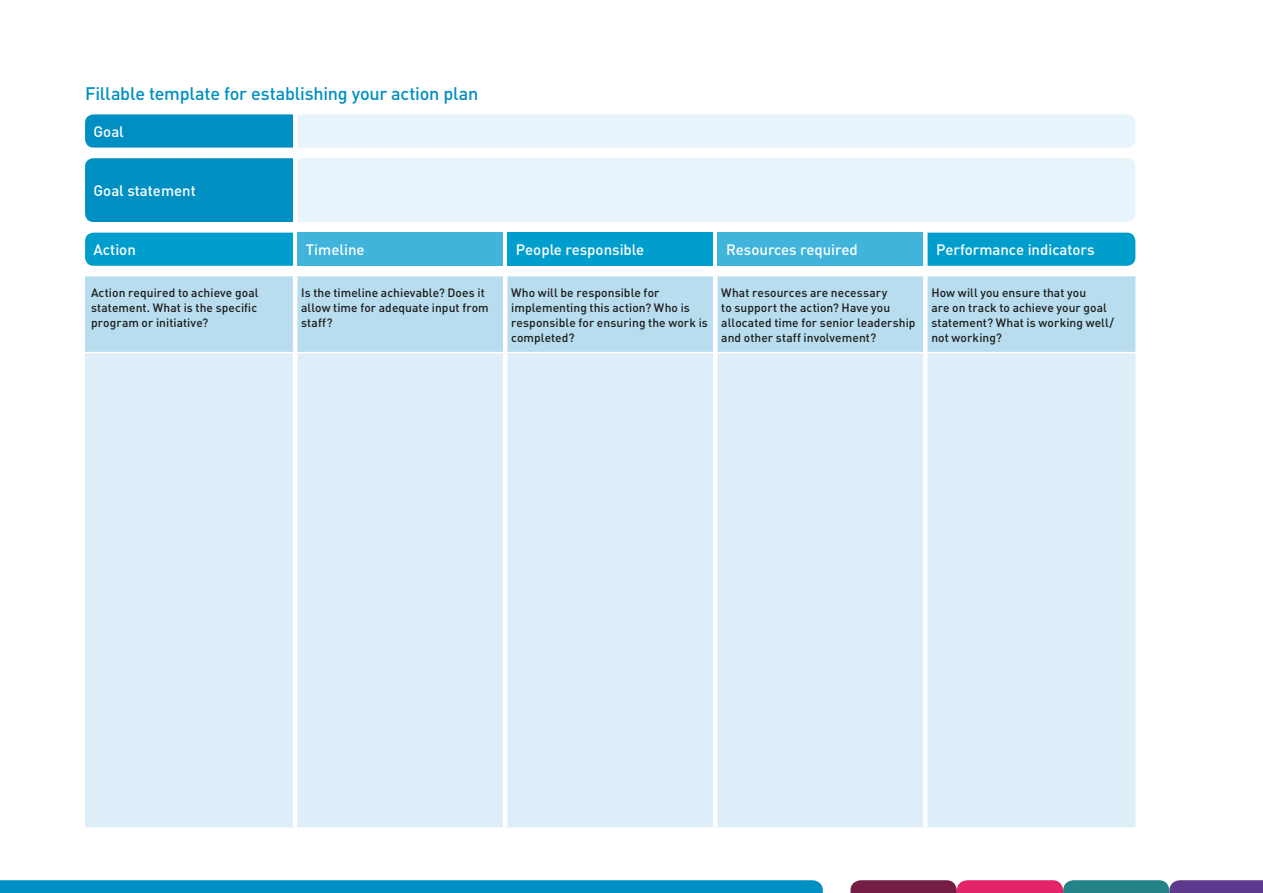
<style>
.page{position:relative;width:1263px;height:893px;background:#fff}
.page>*{position:absolute;margin:0;border:0;box-sizing:border-box;transform-origin:0 0}
.t1{font:500 18px "DIN";letter-spacing:-.01em;color:#008fc3}
.t2{font:500 15px "DIN";color:#fff}
.t3{font:500 12px/15px "DIN";letter-spacing:.005em;color:#1d1d1b}
</style>
<div class="page">
<svg style="left:850px;top:880px;width:413px;height:13px;background:#7d4976"></svg>
<svg style="left:0;top:880px;width:823px;height:13px;background:#0591c4"></svg>
<div style="left:85px;top:276px;width:1050px;height:76px;background:#b8ddef"></div>
<div style="left:85px;top:353px;width:1050px;height:474px;background:#ddeef8"></div>
<hr style="left:293px;top:276px;width:4px;height:76px;background:#fff">
<hr style="left:503px;top:276px;width:4px;height:76px;background:#fff">
<hr style="left:713px;top:276px;width:4px;height:76px;background:#fff">
<hr style="left:923px;top:276px;width:4px;height:76px;background:#fff">
<hr style="left:293px;top:353px;width:4px;height:474px;background:#fff">
<hr style="left:503px;top:353px;width:4px;height:474px;background:#fff">
<hr style="left:713px;top:353px;width:4px;height:474px;background:#fff">
<hr style="left:923px;top:353px;width:4px;height:474px;background:#fff">
<svg style="left:85px;top:114px;width:1050px;height:34px;background:#bce0f0"></svg>
<div style="left:85px;top:158px;width:208px;height:64px;background:#008fc3"></div>
<div style="left:297px;top:158px;width:838px;height:64px;background:#e8f4fb"></div>
<div style="left:85px;top:233px;width:208px;height:33px;background:#009ecc"></div>
<div style="left:297px;top:233px;width:206px;height:33px;background:#40b4da"></div>
<div style="left:507px;top:233px;width:206px;height:33px;background:#009ecc"></div>
<div style="left:717px;top:233px;width:206px;height:33px;background:#40b4da"></div>
<div style="left:927px;top:233px;width:208px;height:33px;background:#009ecc"></div>
<h1 class="t1" style="left:85px;top:82px;width:395px">Fillable template for establishing your action plan</h1>
<p class="t2" style="left:94px;top:122px;width:32px">Goal</p>
<p class="t2" style="left:94px;top:181px;width:104px">Goal statement</p>
<p class="t2" style="left:94px;top:240px;width:44px">Action</p>
<p class="t2" style="left:306px;top:240px;width:60px">Timeline</p>
<p class="t2" style="left:516px;top:240px;width:130px">People responsible</p>
<p class="t2" style="left:726px;top:240px;width:133px">Resources required</p>
<p class="t2" style="left:936px;top:240px;width:160px">Performance indicators</p>
<p class="t3" style="left:91px;top:285px;width:169px;text-align:justify">Action required to achieve goal statement. What is the specific program or initiative?</p>
<p class="t3" style="left:301px;top:285px;width:189px">Is the timeline achievable? Does it allow time for adequate input from staff?</p>
<p class="t3" style="left:511px;top:285px;width:198px">Who will be responsible for implementing this action? Who is responsible for ensuring the work is completed?</p>
<p class="t3" style="left:721px;top:285px;width:196px">What resources are necessary<br>to support the action? Have you allocated time for senior leadership and other staff involvement?</p>
<p class="t3" style="left:931px;top:285px;width:184px">How will you ensure that you<br>are on track to achieve your goal statement? What is working well/ not working?</p>
</div>
